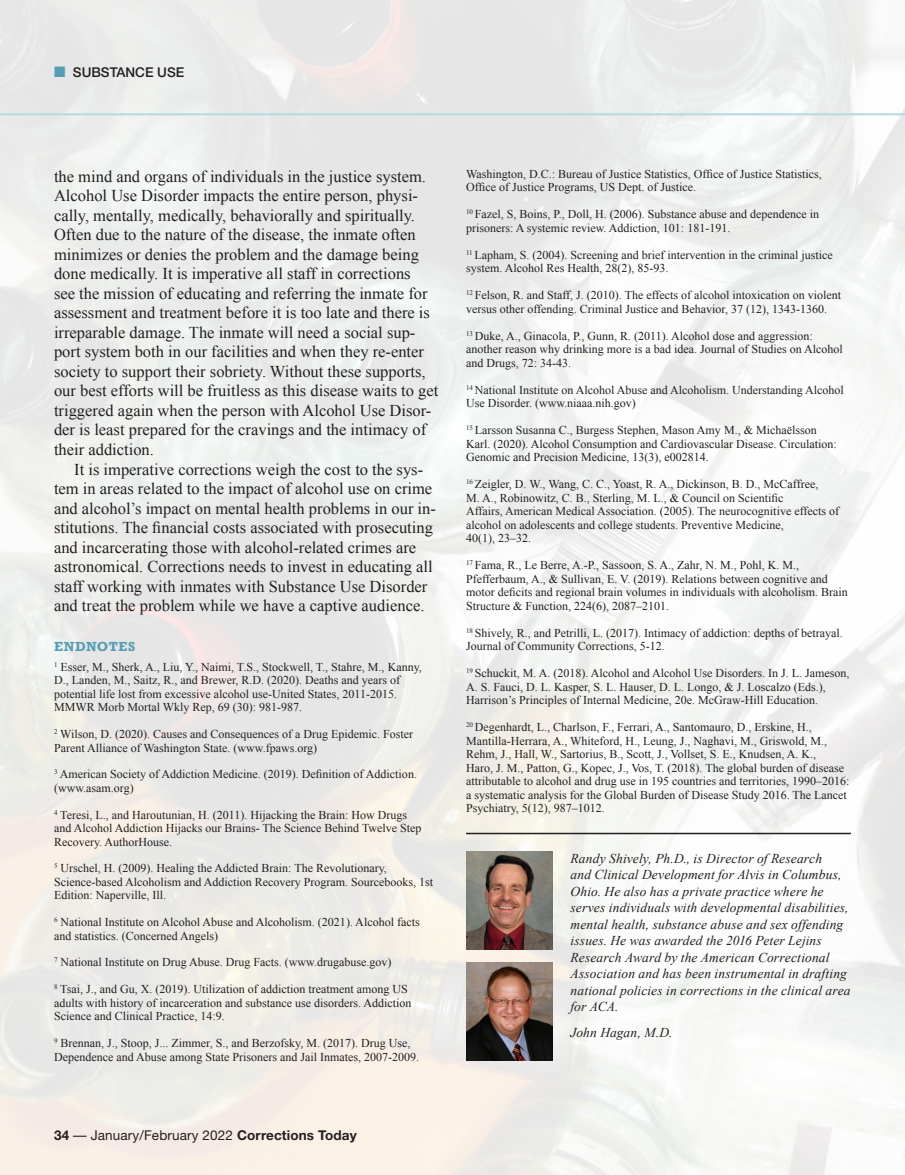
<style>
.page{position:relative;width:905px;height:1175px;background:#fff}
.page>*{position:absolute;margin:0;border:0;box-sizing:border-box;transform-origin:0 0}
.Body_Text_LP{font:16.5px/19.5px "Times New Roman";color:#231f20}
.End_Byline_Author_Bi{font:italic 13.5px/16.5px "Times New Roman";letter-spacing:.01em;color:#231f20}
.t1{font:13.5px "Helvetica Neue";letter-spacing:.01em;color:#231f20}
.FE_Descriptor{font:500 13.5px "Helvetica Neue";color:#231f20}
.EndNotes_Article_Tit{font:700 13.5px "Rockwell";letter-spacing:.03em;color:#539db5}
.EndNotes_superscript{font:12px/13.5px "Times New Roman";color:#231f20}
.s1{color:#539db5}
.s2{font-weight:700}
</style>
<div class="page">
<img style="left:0;top:0;width:904px;height:1174px">
<img style="left:466px;top:851px;width:86px;height:98px">
<img style="left:466px;top:962px;width:86px;height:98px">
<hr style="left:466px;top:832px;width:384px;height:2px;background:#231f20">
<hr style="left:0;top:113px;width:904px;height:2px;background:#bbdbe4">
<p class="FE_Descriptor" style="left:54px;top:64px;width:132px"><span class="s1">■</span> SUBSTANCE USE</p>
<p class="Body_Text_LP" style="left:54px;top:166px;width:386px">the mind and organs of individuals in the justice system.<br>Alcohol Use Disorder impacts the entire person, physi&shy;cally, mentally, medically, behaviorally and spiritually.<br>Often due to the nature of the disease, the inmate often minimizes or denies the problem and the damage being done medically. It is imperative all staff in corrections<br>see the mission of educating and referring the inmate for assessment and treatment before it is too late and there is irreparable damage. The inmate will need a social sup&shy;port system both in our facilities and when they re-enter society to support their sobriety. Without these supports, our best efforts will be fruitless as this disease waits to get triggered again when the person with Alcohol Use Disor&shy;der is least prepared for the cravings and the intimacy of their addiction.</p>
<p class="Body_Text_LP" style="left:54px;top:459px;width:383px;text-indent:20px">It is imperative corrections weigh the cost to the sys&shy;tem in areas related to the impact of alcohol use on crime and alcohol’s impact on mental health problems in our in&shy;stitutions. The financial costs associated with prosecuting and incarcerating those with alcohol-related crimes are astronomical. Corrections needs to invest in educating all staff working with inmates with Substance Use Disorder and treat the problem while we have a captive audience.</p>
<p class="EndNotes_Article_Tit" style="left:54px;top:638px;width:83px">ENDNOTES</p>
<p class="EndNotes_superscript" style="left:54px;top:660px;width:369px"><sup>1</sup> Esser, M., Sherk, A., Liu, Y., Naimi, T.S., Stockwell, T., Stahre, M., Kanny, D., Landen, M., Saitz, R., and Brewer, R.D. (2020). Deaths and years of potential life lost from excessive alcohol use-United States, 2011-2015.<br>MMWR Morb Mortal Wkly Rep, 69 (30): 981-987.</p>
<p class="EndNotes_superscript" style="left:54px;top:727px;width:361px"><sup>2</sup> Wilson, D. (2020). Causes and Consequences of a Drug Epidemic. Foster<br>Parent Alliance of Washington State. (www.fpaws.org)</p>
<p class="EndNotes_superscript" style="left:54px;top:767px;width:364px"><sup>3</sup> American Society of Addiction Medicine. (2019). Definition of Addiction. (www.asam.org)</p>
<p class="EndNotes_superscript" style="left:54px;top:807px;width:369px"><sup>4</sup> Teresi, L., and Haroutunian, H. (2011). Hijacking the Brain: How Drugs and Alcohol Addiction Hijacks our Brains- The Science Behind Twelve Step<br>Recovery. AuthorHouse.</p>
<p class="EndNotes_superscript" style="left:54px;top:861px;width:380px"><sup>5</sup> Urschel, H. (2009). Healing the Addicted Brain: The Revolutionary,<br>Science-based Alcoholism and Addiction Recovery Program. Sourcebooks, 1st<br>Edition: Naperville, Ill.</p>
<p class="EndNotes_superscript" style="left:54px;top:915px;width:367px"><sup>6</sup> National Institute on Alcohol Abuse and Alcoholism. (2021). Alcohol facts and statistics. (Concerned Angels)</p>
<p class="EndNotes_superscript" style="left:54px;top:955px;width:339px"><sup>7</sup> National Institute on Drug Abuse. Drug Facts. (www.drugabuse.gov)</p>
<p class="EndNotes_superscript" style="left:54px;top:982px;width:359px"><sup>8</sup> Tsai, J., and Gu, X. (2019). Utilization of addiction treatment among US adults with history of incarceration and substance use disorders. Addiction<br>Science and Clinical Practice, 14:9.</p>
<p class="EndNotes_superscript" style="left:54px;top:1036px;width:366px"><sup>9</sup> Brennan, J., Stoop, J... Zimmer, S., and Berzofsky, M. (2017). Drug Use,<br>Dependence and Abuse among State Prisoners and Jail Inmates, 2007-2009.</p>
<p class="t1" style="left:54px;top:1127px;width:304px"><span class="s2">34</span> — January/February 2022 <span class="s2">Corrections Today</span></p>
<p class="EndNotes_superscript" style="left:466px;top:166px;width:357px">Washington, D.C.: Bureau of Justice Statistics, Office of Justice Statistics,<br>Office of Justice Programs, US Dept. of Justice.</p>
<p class="EndNotes_superscript" style="left:466px;top:207px;width:355px"><sup>10</sup> Fazel, S, Boins, P., Doll, H. (2006). Substance abuse and dependence in prisoners: A systemic review. Addiction, 101: 181-191.</p>
<p class="EndNotes_superscript" style="left:466px;top:247px;width:368px"><sup>11</sup> Lapham, S. (2004). Screening and brief intervention in the criminal justice system. Alcohol Res Health, 28(2), 85-93.</p>
<p class="EndNotes_superscript" style="left:466px;top:288px;width:377px"><sup>12</sup> Felson, R. and Staff, J. (2010). The effects of alcohol intoxication on violent versus other offending. Criminal Justice and Behavior, 37 (12), 1343-1360.</p>
<p class="EndNotes_superscript" style="left:466px;top:328px;width:378px"><sup>13</sup> Duke, A., Ginacola, P., Gunn, R. (2011). Alcohol dose and aggression: another reason why drinking more is a bad idea. Journal of Studies on Alcohol and Drugs, 72: 34-43.</p>
<p class="EndNotes_superscript" style="left:466px;top:382px;width:379px"><sup>14</sup> National Institute on Alcohol Abuse and Alcoholism. Understanding Alcohol<br>Use Disorder. (www.niaaa.nih.gov)</p>
<p class="EndNotes_superscript" style="left:466px;top:423px;width:372px"><sup>15</sup> Larsson Susanna C., Burgess Stephen, Mason Amy M., &amp; Michaëlsson<br>Karl. (2020). Alcohol Consumption and Cardiovascular Disease. Circulation:<br>Genomic and Precision Medicine, 13(3), e002814.</p>
<p class="EndNotes_superscript" style="left:466px;top:477px;width:374px"><sup>16</sup> Zeigler, D. W., Wang, C. C., Yoast, R. A., Dickinson, B. D., McCaffree,<br>M. A., Robinowitz, C. B., Sterling, M. L., &amp; Council on Scientific<br>Affairs, American Medical Association. (2005). The neurocognitive effects of alcohol on adolescents and college students. Preventive Medicine,<br>40(1), 23–32.</p>
<p class="EndNotes_superscript" style="left:466px;top:558px;width:383px"><sup>17</sup> Fama, R., Le Berre, A.-P., Sassoon, S. A., Zahr, N. M., Pohl, K. M., Pfefferbaum, A., &amp; Sullivan, E. V. (2019). Relations between cognitive and motor deficits and regional brain volumes in individuals with alcoholism. Brain Structure &amp; Function, 224(6), 2087–2101.</p>
<p class="EndNotes_superscript" style="left:466px;top:625px;width:378px"><sup>18</sup> Shively, R., and Petrilli, L. (2017). Intimacy of addiction: depths of betrayal.<br>Journal of Community Corrections, 5-12.</p>
<p class="EndNotes_superscript" style="left:466px;top:666px;width:385px"><sup>19</sup> Schuckit, M. A. (2018). Alcohol and Alcohol Use Disorders. In J. L. Jameson,<br>A. S. Fauci, D. L. Kasper, S. L. Hauser, D. L. Longo, &amp; J. Loscalzo (Eds.),<br>Harrison’s Principles of Internal Medicine, 20e. McGraw-Hill Education.</p>
<p class="EndNotes_superscript" style="left:466px;top:720px;width:385px"><sup>20</sup> Degenhardt, L., Charlson, F., Ferrari, A., Santomauro, D., Erskine, H., Mantilla-Herrara, A., Whiteford, H., Leung, J., Naghavi, M., Griswold, M., Rehm, J., Hall, W., Sartorius, B., Scott, J., Vollset, S. E., Knudsen, A. K.,<br>Haro, J. M., Patton, G., Kopec, J., Vos, T. (2018). The global burden of disease attributable to alcohol and drug use in 195 countries and territories, 1990–2016: a systematic analysis for the Global Burden of Disease Study 2016. The Lancet Psychiatry, 5(12), 987–1012.</p>
<p class="End_Byline_Author_Bi" style="left:570px;top:849px;width:282px">Randy Shively, Ph.D., is Director of Research<br>and Clinical Development for Alvis in Columbus, Ohio. He also has a private practice where he serves individuals with developmental disabilities, mental health, substance abuse and sex offending issues. He was awarded the 2016 Peter Lejins Research Award by the American Correctional Association and has been instrumental in drafting national policies in corrections in the clinical area for ACA.</p>
<p class="End_Byline_Author_Bi" style="left:570px;top:1023px;width:103px">John Hagan, M.D.</p>
</div>
